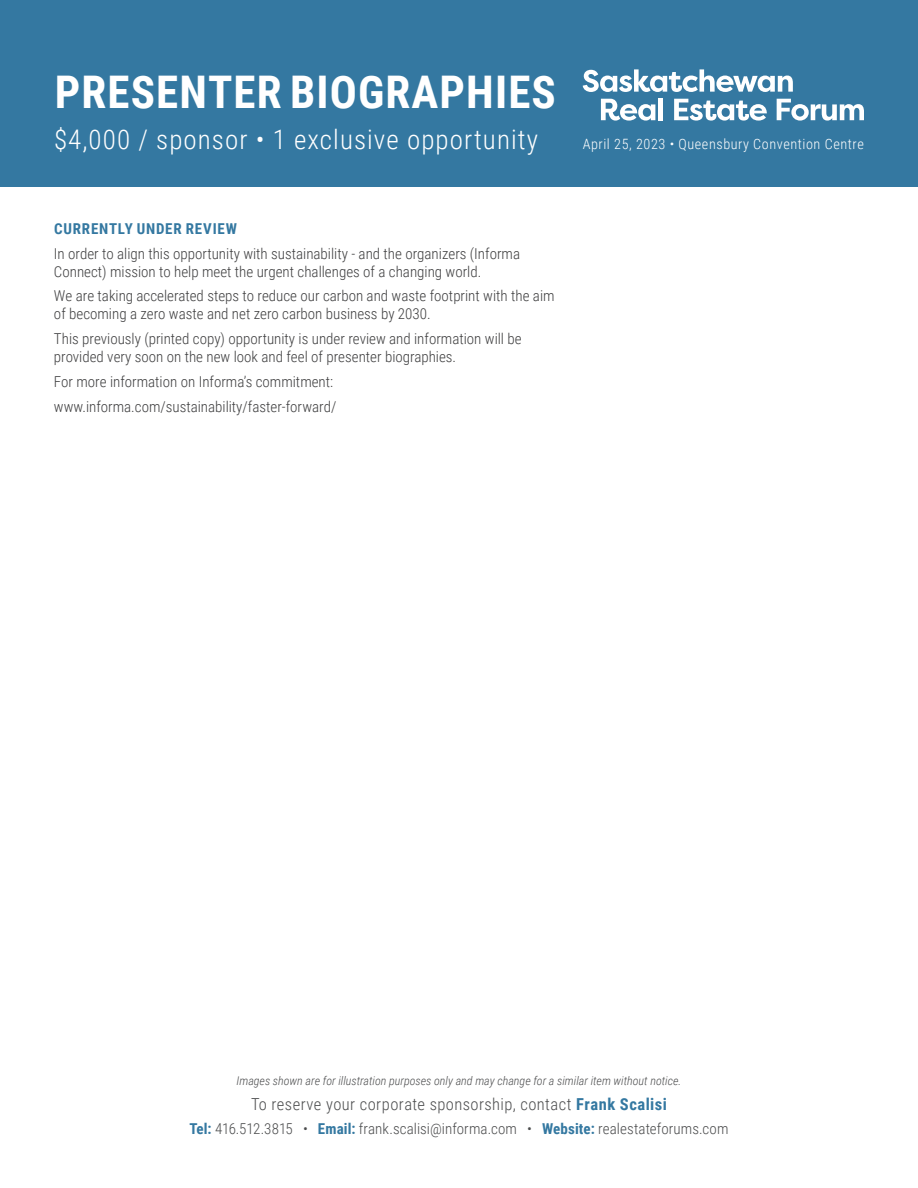
<style>
.page{position:relative;width:918px;height:1188px;background:#fff}
.page>*{position:absolute;margin:0;border:0;box-sizing:border-box;transform-origin:0 0}
.t1{font:700 45px "Roboto Condensed";letter-spacing:.025em;color:#fff}
.Price_Opportunity{font:300 27px "Roboto Condensed";letter-spacing:.04em;color:#fff}
.t2{font:300 16.5px "Roboto Condensed";letter-spacing:.025em;color:#4b4c4d}
.Body{font:300 15px/18px "Roboto Condensed";color:#3e3e3f}
.t3{font:300 15px "Roboto Condensed";letter-spacing:.005em;color:#4b4c4d}
.Value_Added_Benefits{font:700 15px "Roboto Condensed";letter-spacing:.05em;color:#3478a1}
.t4{font:300 14.25px "Roboto Condensed";letter-spacing:.04em;color:#fff}
.t5{font:italic 300 12px "Roboto Condensed";color:#4b4c4d}
.s1{font-weight:700;color:#3478a1}
</style>
<div class="page">
<div style="left:0;top:0;width:918px;height:186px;background:#3478a1"></div>
<svg style="left:583px;top:69px;width:210px;height:23px"></svg>
<svg style="left:601px;top:99px;width:54px;height:22px"></svg>
<div style="left:658px;top:98px;width:5px;height:22px;background:#fff"></div>
<svg style="left:674px;top:99px;width:93px;height:22px"></svg>
<svg style="left:777px;top:99px;width:87px;height:22px"></svg>
<p class="t1" style="left:55px;top:60px;width:503px">PRESENTER BIOGRAPHIES</p>
<p class="Price_Opportunity" style="left:54px;top:121px;width:486px">$4,000 / sponsor ꞏ 1 exclusive opportunity</p>
<p class="Value_Added_Benefits" style="left:54px;top:218px;width:184px">CURRENTLY UNDER REVIEW</p>
<p class="Body" style="left:54px;top:244px;width:468px">In order to align this opportunity with sustainability - and the organizers (Informa<br>Connect) mission to help meet the urgent challenges of a changing world.</p>
<p class="Body" style="left:54px;top:286px;width:502px">We are taking accelerated steps to reduce our carbon and waste footprint with the aim of becoming a zero waste and net zero carbon business by 2030.</p>
<p class="Body" style="left:54px;top:329px;width:469px">This previously (printed copy) opportunity is under review and information will be provided very soon on the new look and feel of presenter biographies.</p>
<p class="Body" style="left:54px;top:372px;width:281px">For more information on Informa’s commitment:</p>
<p class="Body" style="left:54px;top:397px;width:284px">www.informa.com/sustainability/faster-forward/</p>
<p class="t4" style="left:583px;top:134px;width:283px">April 25, 2023 ꞏ Queensbury Convention Centre</p>
<p class="t5" style="left:237px;top:1072px;width:446px">Images shown are for illustration purposes only and may change for a similar item without notice.</p>
<p class="t2" style="left:251px;top:1093px;width:417px">To reserve your corporate sponsorship, contact <span class="s1">Frank Scalisi</span></p>
<p class="t3" style="left:189px;top:1118px;width:541px"><span class="s1">Tel:</span> 416.512.3815 ꞏ <span class="s1">Email:</span> frank.scalisi@informa.com ꞏ <span class="s1">Website:</span> realestateforums.com</p>
</div>
